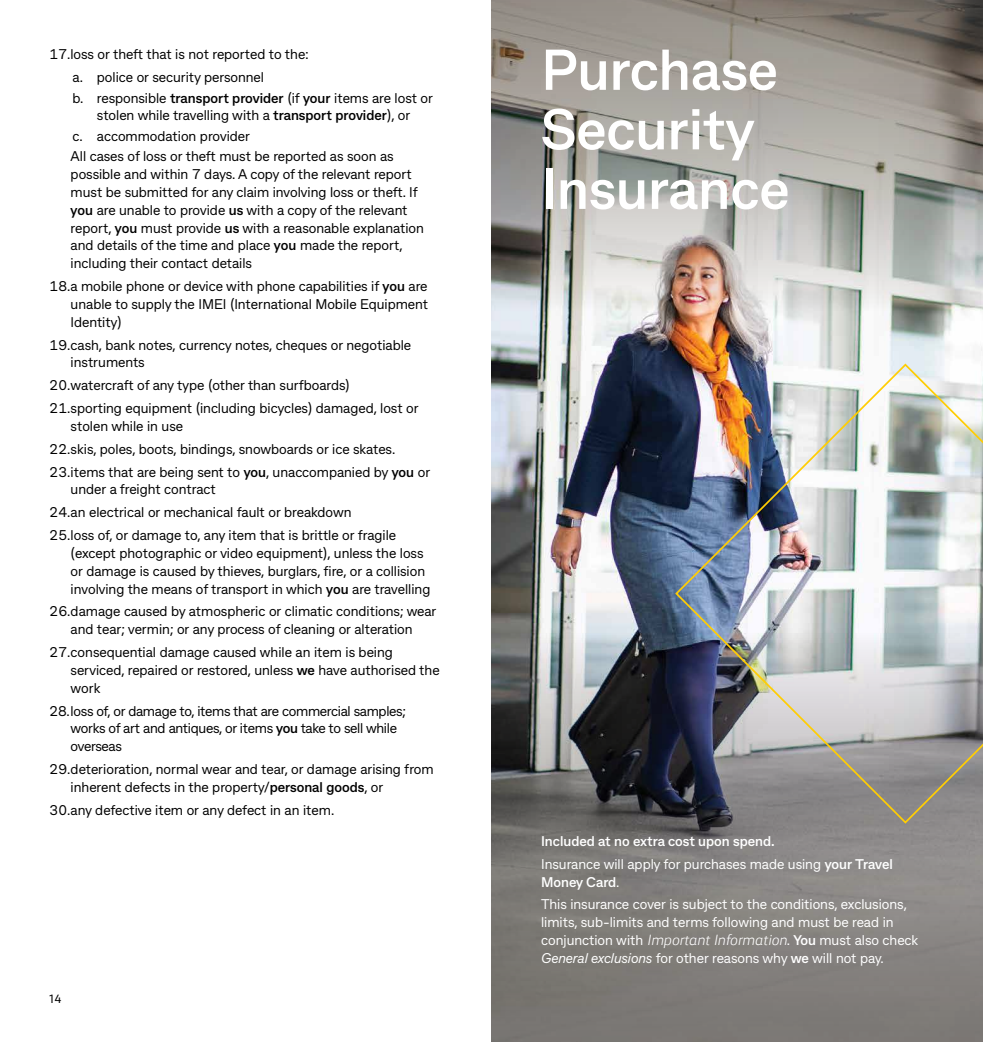
<style>
.page{position:relative;width:983px;height:1042px;background:#fff}
.page>*{position:absolute;margin:0;border:0;box-sizing:border-box;transform-origin:0 0}
.t1{font:700 57.05px/59.5px "CBA Beacon Sans";color:#fff}
.t2{font:14px/17.8px "CBA Beacon Sans";color:#000}
.t3{font:14px/17.8px "CBA Beacon Sans";color:#fff}
.t4{font:14px/17.8px "CBA Beacon Sans";letter-spacing:-.02em;color:#000}
.t5{font:700 14px/22.8px "CBA Beacon Sans";color:#fff}
.t6{font:11.38px "CBA Sans";color:#000}
.s1{font-weight:700}
.s2{font-weight:400}
.s3{font-family:"CBA Sans";font-weight:300;font-style:italic}
.s4{font-style:italic}
</style>
<div class="page">
<img style="left:491px;top:313px;width:491px;height:313px">
<svg style="left:491px;top:626px;width:491px;height:416px;background:#767573"></svg>
<svg style="left:491px;top:0;width:491px;height:313px;background:#a6a39d"></svg>
<img style="left:673px;top:362px;width:309px;height:463px">
<p class="t2" style="left:72px;top:43px;width:238px;line-height:22.8px;text-indent:-23px">17.loss or theft that is not reported to the: a. police or security personnel</p>
<p class="t2" style="left:72px;top:88px;width:362px;text-align:center">b. responsible <span class="s1">transport provider</span> (if <span class="s1">your</span> items are lost or stolen while travelling with a <span class="s1">transport provider</span>), or</p>
<p class="t2" style="left:71px;top:125px;width:324px;line-height:20.3px">c. accommodation provider<br>All cases of loss or theft must be reported as soon as</p>
<p class="t2" style="left:71px;top:165px;width:355px">possible and within 7 days. A copy of the relevant report must be submitted for any claim involving loss or theft. If <span class="s1">you</span> are unable to provide <span class="s1">us</span> with a copy of the relevant report, <span class="s1">you</span> must provide <span class="s1">us</span> with a reasonable explanation and details of the time and place <span class="s1">you</span> made the report, including their contact details</p>
<p class="t2" style="left:71px;top:277px;width:359px;text-align:justify;text-indent:-21px">18.a mobile phone or device with phone capabilities if <span class="s1">you</span> are unable to supply the IMEI (International Mobile Equipment Identity)</p>
<p class="t2" style="left:71px;top:335px;width:342px;text-indent:-21px">19.cash, bank notes, currency notes, cheques or negotiable instruments</p>
<p class="t2" style="left:50px;top:373px;width:370px;line-height:22.8px">20.watercraft of any type (other than surfboards)<br>21.sporting equipment (including bicycles) damaged, lost or</p>
<p class="t2" style="left:50px;top:414px;width:382px;line-height:22.8px;text-indent:21px">stolen while in use<br>22.skis, poles, boots, bindings, snowboards or ice skates.<br>23.items that are being sent to <span class="s1">you</span>, unaccompanied by <span class="s1">you</span> or</p>
<p class="t2" style="left:50px;top:477px;width:348px;line-height:22.8px;text-indent:21px">under a freight contract<br>24.an electrical or mechanical fault or breakdown<br>25.loss of, or damage to, any item that is brittle or fragile</p>
<p class="t2" style="left:71px;top:543px;width:361px">(except photographic or video equipment), unless the loss or damage is caused by thieves, burglars, fire, or a collision involving the means of transport in which <span class="s1">you</span> are travelling</p>
<p class="t2" style="left:50px;top:602px;width:388px;text-align:center">26.damage caused by atmospheric or climatic conditions; wear and tear; vermin; or any process of cleaning or alteration</p>
<p class="t2" style="left:71px;top:643px;width:370px;text-indent:-21px">27.consequential damage caused while an item is being serviced, repaired or restored, unless <span class="s1">we</span> have authorised the work</p>
<p class="t4" style="left:71px;top:701px;width:337px;text-indent:-21px">28.loss of, or damage to, items that are commercial samples; works of art and antiques, or items <span class="s1">you</span> take to sell while overseas</p>
<p class="t2" style="left:71px;top:760px;width:364px;text-indent:-21px">29.deterioration, normal wear and tear, or damage arising from inherent defects in the property/<span class="s1">personal goods</span>, or</p>
<p class="t2" style="left:50px;top:800px;width:286px">30.any defective item or any defect in an item.</p>
<p class="t6" style="left:50px;top:989px;width:13px">14</p>
<h1 class="t1" style="left:541px;top:38px;width:250px">Purchase<br>Security<br>Insurance</h1>
<p class="t5" style="left:541px;top:829px;width:353px">Included at no extra cost upon spend.<br><span class="s2">Insurance will apply for purchases made using</span> your Travel</p>
<p class="t3" style="left:541px;top:869px;width:367px;line-height:22.8px"><span class="s1">Money Card</span>.<br>This insurance cover is subject to the conditions, exclusions,</p>
<p class="t3" style="left:541px;top:913px;width:378px">limits, sub-limits and terms following and must be read in conjunction with <span class="s3">Important Information</span>. <span class="s1">You</span> must also check<br><span class="s4">General exclusions</span> for other reasons why <span class="s1">we</span> will not pay.</p>
</div>
